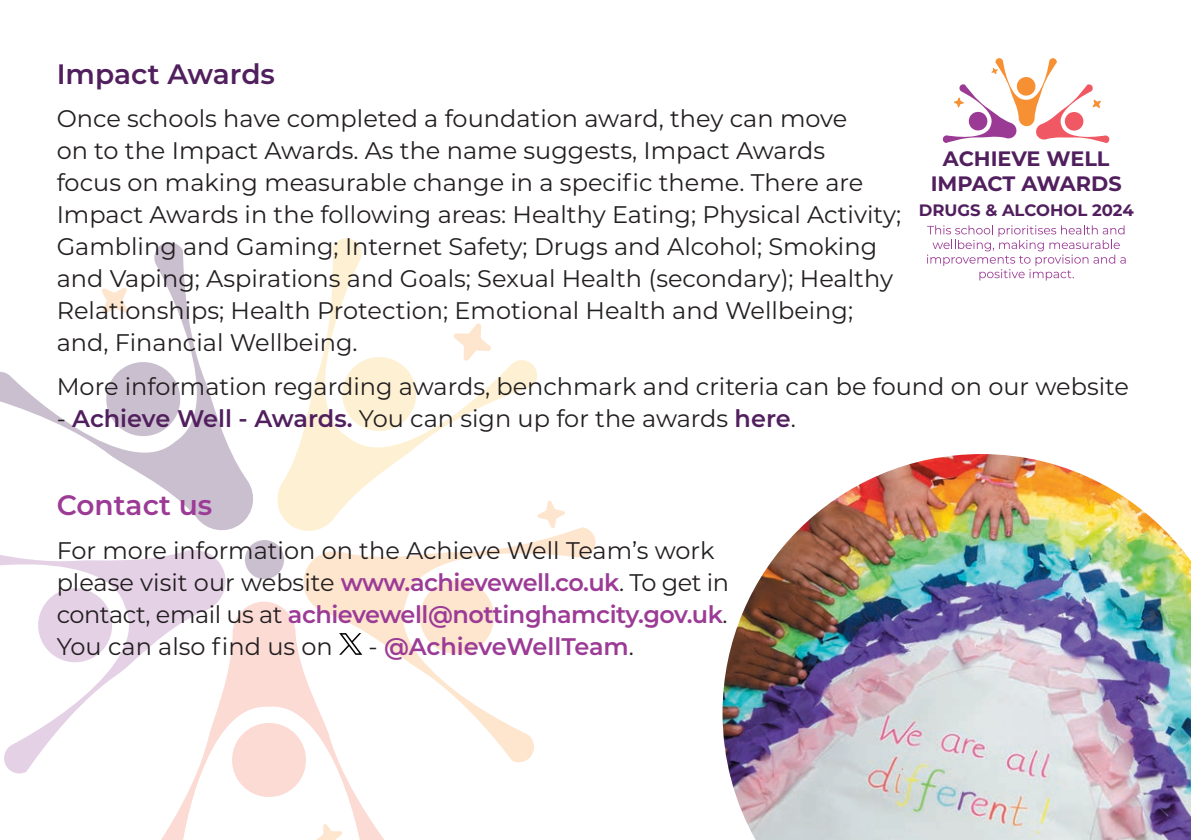
<style>
.page{position:relative;width:1191px;height:840px;background:#fff}
.page>*{position:absolute;margin:0;border:0;box-sizing:border-box;transform-origin:0 0}
.t1{font:600 28px "Montserrat";color:#511f5e}
.t2{font:600 28px "Montserrat";color:#9c3b96}
.t3{font:24px/32px "Montserrat";color:#231f20}
.t4{font:600 24px "Montserrat";letter-spacing:-.005em;color:#9c3b96}
.t5{font:700 20.8px/25px "Montserrat";color:#511f5e;text-align:center}
.t6{font:700 16.4px "Montserrat";color:#511f5e}
.s1{font-weight:600;color:#511f5e}
.s2{font-weight:600;color:#9c3b96}
.s3{font-weight:400;color:#231f20}
</style>
<div class="page">
<svg style="left:162px;top:601px;width:222px;height:238px"></svg>
<svg style="left:0;top:550px;width:229px;height:225px"></svg>
<svg style="left:0;top:242px;width:253px;height:289px"></svg>
<svg style="left:277px;top:238px;width:260px;height:292px"></svg>
<svg style="left:300px;top:527px;width:296px;height:237px"></svg>
<div style="left:245px;top:539px;width:39px;height:40px;background:#cabfcf;border-radius:50%"></div>
<svg style="left:101px;top:287px;width:27px;height:27px"></svg>
<svg style="left:315px;top:822px;width:28px;height:17px"></svg>
<svg style="left:537px;top:501px;width:28px;height:27px"></svg>
<svg style="left:453px;top:322px;width:39px;height:39px"></svg>
<svg style="left:339px;top:632px;width:23px;height:22px"></svg>
<svg style="left:942px;top:58px;width:167px;height:85px"></svg>
<svg style="left:927px;top:225px;width:198px;height:55px"></svg>
<img style="left:722px;top:454px;width:469px;height:385px">
<p class="t1" style="left:57px;top:54px;width:220px">Impact Awards</p>
<p class="t3" style="left:57px;top:102px;width:846px">Once schools have completed a foundation award, they can move<br>on to the Impact Awards. As the name suggests, Impact Awards<br>focus on making measurable change in a specific theme. There are Impact Awards in the following areas: Healthy Eating; Physical Activity; Gambling and Gaming; Internet Safety; Drugs and Alcohol; Smoking and Vaping; Aspirations and Goals; Sexual Health (secondary); Healthy Relationships; Health Protection; Emotional Health and Wellbeing; and, Financial Wellbeing.</p>
<p class="t3" style="left:57px;top:369px;width:1073px">More information regarding awards, benchmark and criteria can be found on our website</p>
<p class="t3" style="left:57px;top:401px;width:740px">- <span class="s1">Achieve Well - Awards.</span> You can sign up for the awards <span class="s1">here</span>.</p>
<p class="t5" style="left:930px;top:145px;width:192px">ACHIEVE WELL<br>IMPACT AWARDS</p>
<p class="t6" style="left:918px;top:198px;width:216px">DRUGS &amp; ALCOHOL 2024</p>
<p class="t2" style="left:57px;top:485px;width:157px">Contact us</p>
<p class="t3" style="left:57px;top:533px;width:674px">For more information on the Achieve Well Team’s work please visit our website <span class="s2">www.achievewell.co.uk</span>. To get in contact, email us at <span class="s2">achievewell@nottinghamcity.gov.uk</span>.<br>You can also find us on</p>
<p class="t4" style="left:368px;top:629px;width:267px"><span class="s3">-</span> @AchieveWellTeam<span class="s3">.</span></p>
</div>
